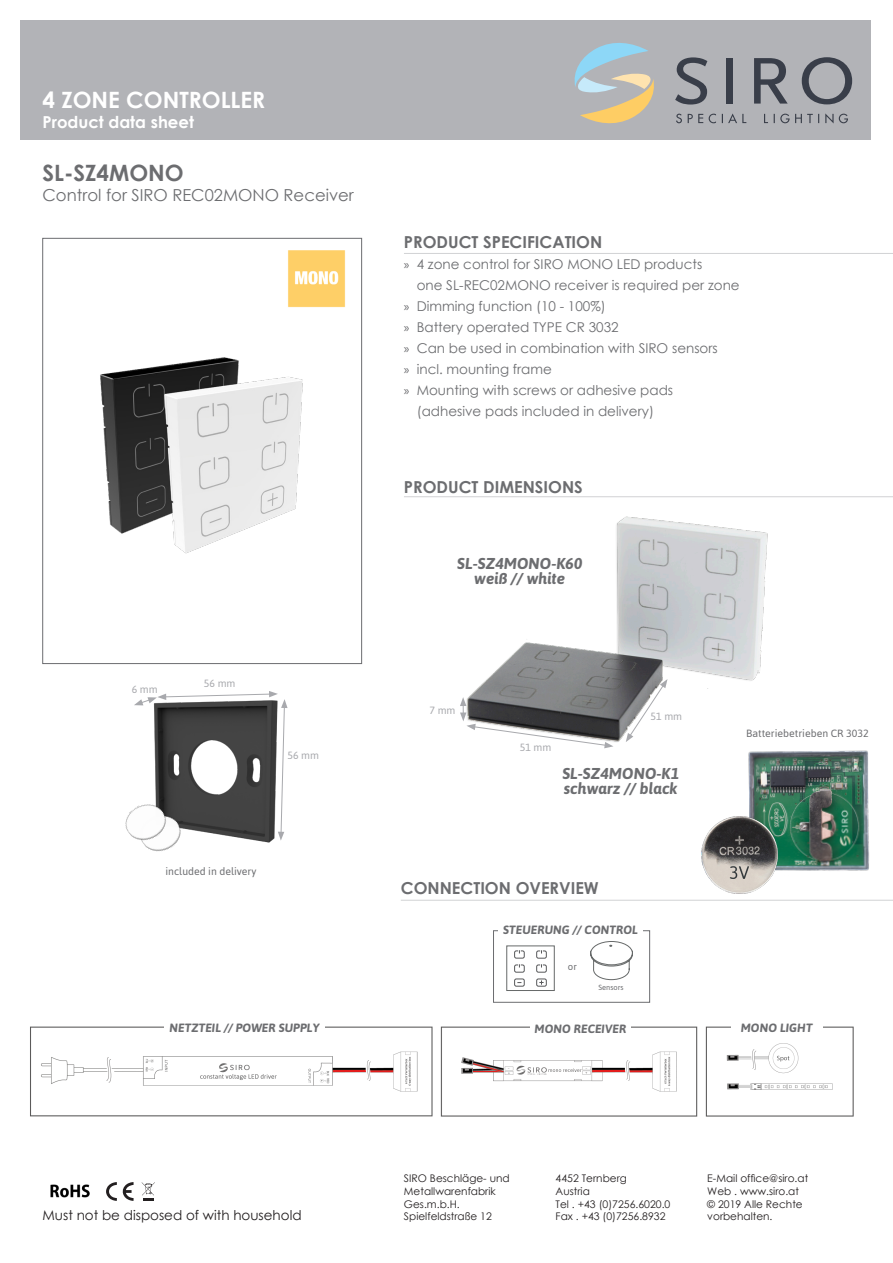
<style>
.page{position:relative;width:893px;height:1263px;background:#fff}
.page>*{position:absolute;margin:0;border:0;box-sizing:border-box;transform-origin:0 0}
.t1{font:700 22.5px "Century Gothic";color:#fff}
.t2{font:700 22.5px "Century Gothic";color:#6c6d70}
.t3{font:700 16.5px "Century Gothic";color:#6c6d70}
.t4{font:16.5px "Century Gothic";color:#6c6d70}
.t5{font:700 16.5px "Century Gothic";color:#fff}
.t6{font:italic 700 15.75px/15px "Asap";color:#6c6d70;text-align:center}
.t7{font:13.5px/21px "Century Gothic";color:#6c6d70}
.t8{font:13.5px "Century Gothic";color:#231f20}
.t9{font:italic 700 12px "Asap";color:#6c6d70}
.t10{font:10.5px/12.6px "Century Gothic";color:#231f20}
.t11{font:10.5px "Asap";color:#6c6d70}
.t12{font:10.5px "Asap";color:#a8a9ad}
.t13{font:9.6px "Asap";color:#6c6d70}
.t14{font:7.5px "Asap";color:#6c6d70}
.s1{font-family:"Myriad Pro"}
</style>
<div class="page">
<div style="left:21px;top:21px;width:850px;height:119px;background:#b2b3b7"></div>
<svg style="left:574px;top:43px;width:80px;height:81px"></svg>
<div style="left:726px;top:58px;width:6px;height:46px;background:#393e49"></div>
<svg style="left:802px;top:57px;width:50px;height:47px"></svg>
<svg style="left:754px;top:58px;width:34px;height:46px"></svg>
<svg style="left:675px;top:57px;width:32px;height:48px"></svg>
<svg style="left:676px;top:113px;width:172px;height:10px"></svg>
<img style="left:50px;top:1184px;width:40px;height:14px">
<svg style="left:106px;top:1182px;width:27px;height:19px"></svg>
<svg style="left:142px;top:1182px;width:13px;height:19px"></svg>
<hr style="left:404px;top:253px;width:489px;height:1px;background:#d1d2d4">
<img style="left:288px;top:250px;width:57px;height:34px">
<hr style="left:404px;top:496px;width:489px;height:1px;background:#d1d2d4">
<img style="left:749px;top:750px;width:121px;height:121px">
<img style="left:701px;top:813px;width:85px;height:81px">
<img style="left:42px;top:284px;width:321px;height:334px">
<hr style="left:401px;top:900px;width:492px;height:1px;background:#d1d2d4">
<img style="left:469px;top:516px;width:328px;height:285px">
<svg style="left:626px;top:679px;width:41px;height:63px"></svg>
<svg style="left:460px;top:697px;width:153px;height:51px"></svg>
<img style="left:30px;top:1026px;width:824px;height:91px">
<div style="left:530px;top:1022px;width:101px;height:15px;background:#fff"></div>
<div style="left:164px;top:1021px;width:161px;height:11px;background:#fff"></div>
<div style="left:731px;top:1021px;width:92px;height:11px;background:#fff"></div>
<div style="left:493px;top:930px;width:157px;height:73px;border:1px solid #6c6d70"></div>
<div style="left:498px;top:923px;width:145px;height:18px;background:#fff"></div>
<div style="left:506px;top:945px;width:49px;height:46px;border:1px solid #666969"></div>
<svg style="left:514px;top:950px;width:33px;height:37px"></svg>
<svg style="left:590px;top:941px;width:43px;height:39px"></svg>
<svg style="left:134px;top:691px;width:154px;height:150px"></svg>
<img style="left:150px;top:806px;width:39px;height:46px">
<img style="left:125px;top:795px;width:49px;height:54px">
<p class="t1" style="left:43px;top:83px;width:224px">4 ZONE CONTROLLER</p>
<p class="t5" style="left:43px;top:110px;width:153px">Product data sheet</p>
<p class="t2" style="left:43px;top:156px;width:143px">SL-SZ4MONO</p>
<p class="t4" style="left:43px;top:183px;width:313px">Control for SIRO REC02MONO Receiver</p>
<p class="t12" style="left:132px;top:683px;width:27px">6 mm</p>
<p class="t12" style="left:204px;top:677px;width:33px">56 mm</p>
<p class="t12" style="left:287px;top:749px;width:33px">56 mm</p>
<p class="t11" style="left:166px;top:865px;width:93px">included in delivery</p>
<p class="t3" style="left:404px;top:230px;width:200px">PRODUCT SPECIFICATION</p>
<p class="t7" style="left:417px;top:254px;width:324px;text-indent:-13px"><span class="s1">»</span> 4 zone control for SIRO MONO LED products<br>one SL-REC02MONO receiver is required per zone</p>
<p class="t7" style="left:404px;top:296px;width:203px"><span class="s1">»</span> Dimming function (10 - 100%)</p>
<p class="t7" style="left:404px;top:317px;width:216px"><span class="s1">»</span> Battery operated TYPE CR 3032</p>
<p class="t7" style="left:404px;top:338px;width:315px"><span class="s1">»</span> Can be used in combination with SIRO sensors</p>
<p class="t7" style="left:404px;top:359px;width:149px"><span class="s1">»</span> incl. mounting frame</p>
<p class="t7" style="left:404px;top:380px;width:271px;text-align:center"><span class="s1">»</span> Mounting with screws or adhesive pads (adhesive pads included in delivery)</p>
<p class="t3" style="left:404px;top:474px;width:180px">PRODUCT DIMENSIONS</p>
<p class="t6" style="left:457px;top:556px;width:127px">SL-SZ4MONO-K60 weiß // white</p>
<p class="t12" style="left:429px;top:704px;width:27px">7 mm</p>
<p class="t12" style="left:520px;top:741px;width:33px">51 mm</p>
<p class="t12" style="left:651px;top:711px;width:33px">51 mm</p>
<p class="t6" style="left:562px;top:766px;width:118px;text-align:left">SL-SZ4MONO-K1 schwarz // black</p>
<p class="t3" style="left:401px;top:876px;width:199px">CONNECTION OVERVIEW</p>
<p class="t9" style="left:503px;top:923px;width:136px">STEUERUNG // CONTROL</p>
<p class="t13" style="left:568px;top:961px;width:10px">or</p>
<p class="t14" style="left:598px;top:983px;width:27px">Sensors</p>
<p class="t11" style="left:746px;top:727px;width:124px">Batteriebetrieben CR 3032</p>
<p class="t9" style="left:170px;top:1021px;width:151px">NETZTEIL // POWER SUPPLY</p>
<p class="t9" style="left:535px;top:1022px;width:93px">MONO RECEIVER</p>
<p class="t9" style="left:741px;top:1021px;width:73px">MONO LIGHT</p>
<p class="t8" style="left:43px;top:1206px;width:261px">Must not be disposed of with household</p>
<p class="t10" style="left:404px;top:1172px;width:107px">SIRO Beschläge- und<br>Metallwarenfabrik<br>Ges.m.b.H.</p>
<p class="t10" style="left:404px;top:1210px;width:89px">Spielfeldstraße 12</p>
<p class="t10" style="left:556px;top:1172px;width:73px">4452 Ternberg</p>
<p class="t10" style="left:556px;top:1185px;width:36px">Austria</p>
<p class="t10" style="left:556px;top:1197px;width:116px">Tel . +43 (0)7256.6020.0</p>
<p class="t10" style="left:556px;top:1210px;width:111px">Fax . +43 (0)7256.8932</p>
<p class="t10" style="left:707px;top:1172px;width:102px">E-Mail office@siro.at</p>
<p class="t10" style="left:707px;top:1185px;width:93px">Web . www.siro.at</p>
<p class="t10" style="left:707px;top:1197px;width:97px">© 2019 Alle Rechte vorbehalten.</p>
</div>
